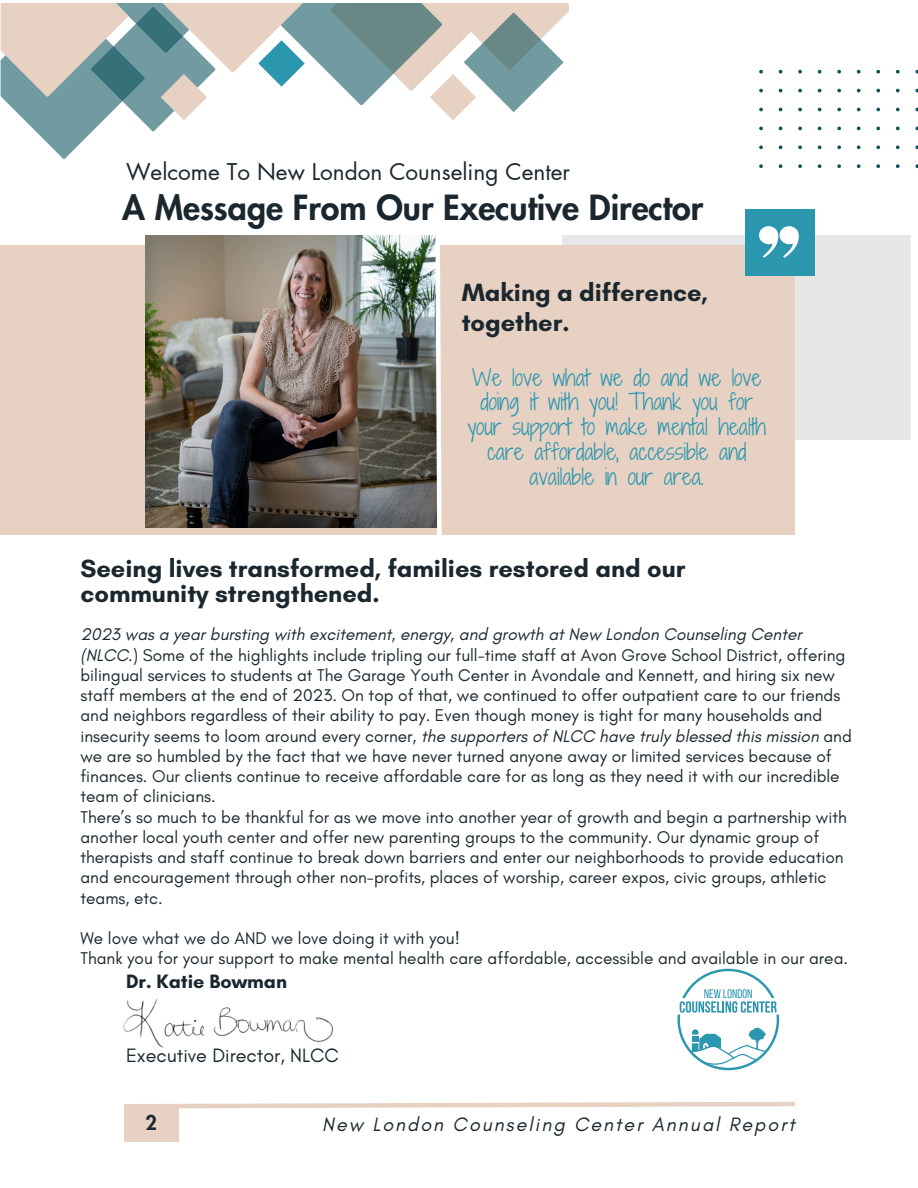
<style>
.page{position:relative;width:918px;height:1188px;background:#fff}
.page>*{position:absolute;margin:0;border:0;box-sizing:border-box;transform-origin:0 0}
.t1{font:800 33.9px "Futura LT Pro";color:#1b272f}
.t2{font:700 25.35px/25.3px "Glacial Indifference";color:#1b272f}
.t3{font:22.5px "Futura LT Pro";color:#1b272f}
.t4{font:21.45px/24.8px "Shadows Into Light Two";color:#2a97af;text-align:center}
.t5{font:italic 19.8px "Glacial Indifference";letter-spacing:.1em;color:#1b272f}
.t6{font:19.8px "Glacial Indifference";color:#1b272f}
.t7{font:700 19.8px "Glacial Indifference";color:#1b272f}
.t8{font:800 19.8px "Futura LT Pro";color:#1b272f}
.t9{font:17.25px/20.2px "Glacial Indifference";color:#1b272f}
.s1{font-style:italic}
</style>
<div class="page">
<svg style="left:124px;top:1101px;width:671px;height:8px"></svg>
<div style="left:124px;top:1105px;width:55px;height:36px;background:#e7d1c2"></div>
<div style="left:562px;top:235px;width:349px;height:204px;background:#e7e7e7"></div>
<div style="left:0;top:245px;width:795px;height:290px;background:#e7d1c2"></div>
<img style="left:146px;top:235px;width:287px;height:292px">
<div style="left:746px;top:209px;width:69px;height:66px;background:#2a97af"></div>
<svg style="left:759px;top:226px;width:40px;height:32px"></svg>
<svg style="left:433px;top:235px;width:9px;height:300px;background:#c7c6c2"></svg>
<svg style="left:759px;top:70px;width:159px;height:98px"></svg>
<svg style="left:1px;top:3px;width:568px;height:156px"></svg>
<svg style="left:677px;top:969px;width:102px;height:101px"></svg>
<img style="left:123px;top:999px;width:211px;height:49px">
<p class="t3" style="left:126px;top:161px;width:446px">Welcome To New London Counseling Center</p>
<p class="t1" style="left:122px;top:192px;width:583px">A Message From Our Executive Director</p>
<h4 class="t2" style="left:462px;top:278px;width:248px;line-height:29.7px">Making a difference, together.</h4>
<h1 class="t4" style="left:467px;top:365px;width:300px">We love what we do and we love doing it with you! Thank you for your support to make mental health care affordable, accessible and available in our area.</h1>
<p class="t2" style="left:80px;top:555px;width:607px">Seeing lives transformed, families restored and our community strengthened.</p>
<h2 class="t9" style="left:80px;top:624px;width:773px"><span class="s1">2023 was a year bursting with excitement, energy, and growth at New London Counseling Center (NLCC</span>.) Some of the highlights include tripling our full-time staff at Avon Grove School District, offering bilingual services to students at The Garage Youth Center in Avondale and Kennett, and hiring six new staff members at the end of 2023. On top of that, we continued to offer outpatient care to our friends and neighbors regardless of their ability to pay. Even though money is tight for many households and insecurity seems to loom around every corner, <span class="s1">the supporters of NLCC have truly blessed this mission</span> and we are so humbled by the fact that we have never turned anyone away or limited services because of finances. Our clients continue to receive affordable care for as long as they need it with our incredible team of clinicians.</h2>
<h3 class="t9" style="left:80px;top:806px;width:768px">There’s so much to be thankful for as we move into another year of growth and begin a partnership with another local youth center and offer new parenting groups to the community. Our dynamic group of therapists and staff continue to break down barriers and enter our neighborhoods to provide education and encouragement through other non-profits, places of worship, career expos, civic groups, athletic teams, etc.</h3>
<h2 class="t9" style="left:80px;top:928px;width:381px">We love what we do AND we love doing it with you!</h2>
<p class="t9" style="left:80px;top:948px;width:769px">Thank you for your support to make mental health care affordable, accessible and available in our area.</p>
<p class="t7" style="left:126px;top:969px;width:162px">Dr. Katie Bowman</p>
<p class="t6" style="left:126px;top:1043px;width:215px">Executive Director, NLCC</p>
<p class="t8" style="left:146px;top:1113px;width:13px">2</p>
<p class="t5" style="left:322px;top:1112px;width:474px">New London Counseling Center Annual Report</p>
</div>
